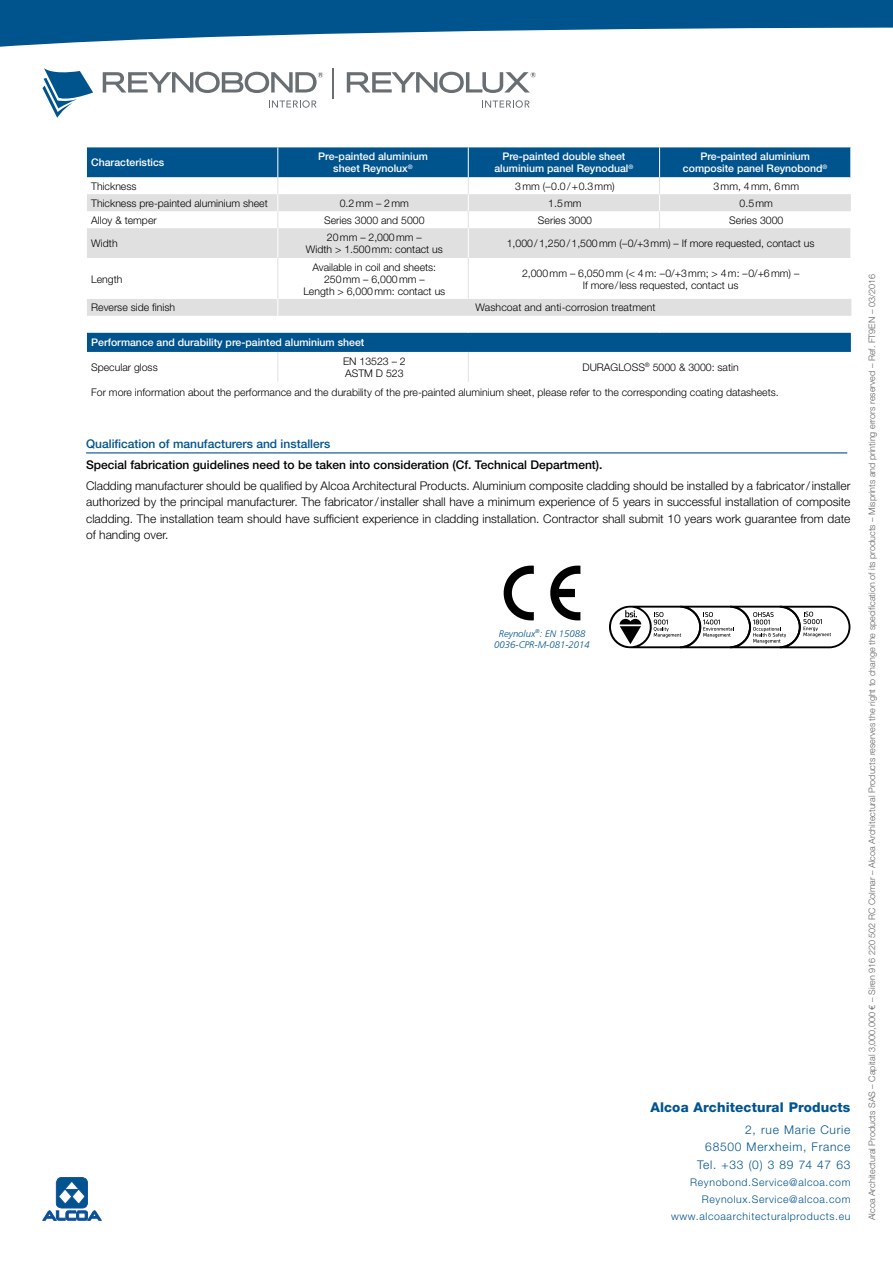
<style>
.page{position:relative;width:893px;height:1263px;background:#fff}
.page>*{position:absolute;margin:0;border:0;box-sizing:border-box;transform-origin:0 0}
.t1{font:800 13.5px "Helvetica Neue";letter-spacing:.01em;color:#00548e}
.t2{font:300 12px/16.5px "Helvetica Neue";color:#000;text-align:justify}
.t3{font:500 12px "Helvetica Neue";color:#000}
.t4{font:300 12px/17.2px "Helvetica Neue";letter-spacing:.06em;color:#00548e;text-align:right}
.t5{font:500 12px "Helvetica Neue";color:#00548e}
.t6{font:300 10.5px/12px "Helvetica Neue";color:#000;text-align:center}
.t7{font:500 10.5px/12px "Helvetica Neue";color:#fff;text-align:center}
.t8{font:300 10.5px/17.2px "Helvetica Neue";letter-spacing:.06em;color:#00548e;text-align:right}
.t9{font:300 10.5px "Helvetica Neue";letter-spacing:.06em;color:#000}
.t10{font:italic 300 9.6px/11.4px "Frutiger";color:#00548e;text-align:center}
.t11{font:300 9px "Helvetica Neue";color:#636362}
.s1{font-family:"Euro Mono";font-weight:400}
</style>
<div class="page">
<svg style="left:87px;top:147px;width:764px;height:205px;fill:#00548e"></svg>
<svg style="left:87px;top:194px;width:764px;height:64px;fill:#e0e0e0"></svg>
<hr style="left:850px;top:147px;width:1px;height:30px;background:#fff">
<hr style="left:277px;top:147px;width:1px;height:30px;background:#fff">
<hr style="left:468px;top:147px;width:1px;height:30px;background:#fff">
<hr style="left:659px;top:147px;width:1px;height:30px;background:#fff">
<svg style="left:278px;top:177px;width:1px;height:51px"></svg>
<svg style="left:468px;top:177px;width:1px;height:51px"></svg>
<svg style="left:659px;top:177px;width:1px;height:51px"></svg>
<hr style="left:278px;top:352px;width:1px;height:30px;background:#e0e0e0">
<hr style="left:468px;top:352px;width:1px;height:30px;background:#e0e0e0">
<hr style="left:278px;top:228px;width:1px;height:30px;background:#fff">
<hr style="left:468px;top:228px;width:1px;height:30px;background:#fff">
<svg style="left:87px;top:258px;width:765px;height:75px"></svg>
<hr style="left:86px;top:452px;width:761px;height:1px;background:#00548e">
<svg style="left:504px;top:566px;width:30px;height:54px"></svg>
<svg style="left:550px;top:566px;width:30px;height:54px"></svg>
<svg style="left:609px;top:606px;width:241px;height:42px"></svg>
<svg style="left:0;top:0;width:893px;height:47px"></svg>
<svg style="left:103px;top:72px;width:220px;height:21px"></svg>
<svg style="left:43px;top:68px;width:50px;height:50px"></svg>
<svg style="left:347px;top:72px;width:189px;height:21px"></svg>
<hr style="left:332px;top:68px;width:1px;height:31px;background:#686e71">
<svg style="left:269px;top:100px;width:48px;height:8px"></svg>
<svg style="left:482px;top:100px;width:48px;height:8px"></svg>
<svg style="left:43px;top:1177px;width:59px;height:43px"></svg>
<p class="t7" style="left:91px;top:157px;width:75px">Characteristics</p>
<p class="t7" style="left:318px;top:151px;width:111px">Pre-painted aluminium sheet Reynolux<sup>®</sup></p>
<p class="t7" style="left:494px;top:151px;width:140px">Pre-painted double sheet aluminium panel Reynodual<sup>®</sup></p>
<p class="t7" style="left:683px;top:151px;width:146px">Pre-painted aluminium composite panel Reynobond<sup>®</sup></p>
<p class="t6" style="left:91px;top:180px;width:47px">Thickness</p>
<p class="t6" style="left:515px;top:180px;width:101px">3mm (–0.0/+0.3mm)</p>
<p class="t9" style="left:713px;top:180px;width:87px">3mm, 4mm, 6mm</p>
<p class="t6" style="left:91px;top:197px;width:178px">Thickness pre-painted aluminium sheet</p>
<p class="t6" style="left:340px;top:197px;width:71px">0.2mm – 2mm</p>
<p class="t6" style="left:548px;top:197px;width:35px">1.5mm</p>
<p class="t6" style="left:740px;top:197px;width:35px">0.5mm</p>
<p class="t6" style="left:91px;top:214px;width:67px">Alloy &amp; temper</p>
<p class="t6" style="left:324px;top:214px;width:102px">Series 3000 and 5000</p>
<p class="t6" style="left:538px;top:214px;width:56px">Series 3000</p>
<p class="t6" style="left:729px;top:214px;width:56px">Series 3000</p>
<p class="t6" style="left:91px;top:237px;width:28px">Width</p>
<p class="t6" style="left:306px;top:231px;width:139px">20mm – 2,000mm –<br>Width &gt; 1.500mm: contact us</p>
<p class="t6" style="left:507px;top:237px;width:309px">1,000/1,250/1,500mm (–0/+3mm) – If more requested, contact us</p>
<p class="t6" style="left:91px;top:273px;width:33px">Length</p>
<p class="t6" style="left:303px;top:261px;width:144px">Available in coil and sheets:<br>250mm – 6,000mm –<br>Length &gt; 6,000mm: contact us</p>
<p class="t6" style="left:522px;top:267px;width:279px">2,000mm – 6,050mm (&lt; 4m: –0/+3mm; &gt; 4m: –0/+6mm) –<br>If more/less requested, contact us</p>
<p class="t6" style="left:91px;top:301px;width:85px">Reverse side finish</p>
<p class="t6" style="left:476px;top:301px;width:181px">Washcoat and anti-corrosion treatment</p>
<p class="t7" style="left:91px;top:337px;width:275px">Performance and durability pre-painted aluminium sheet</p>
<p class="t6" style="left:91px;top:361px;width:68px">Specular gloss</p>
<p class="t6" style="left:343px;top:355px;width:64px;text-align:left">EN 13523 – 2<br>ASTM D 523</p>
<p class="t6" style="left:583px;top:361px;width:158px">DURAGLOSS<sup>®</sup> 5000 &amp; 3000: satin</p>
<p class="t6" style="left:91px;top:386px;width:689px">For more information about the performance and the durability of the pre-painted aluminium sheet, please refer to the corresponding coating datasheets.</p>
<p class="t5" style="left:86px;top:437px;width:246px">Qualification of manufacturers and installers</p>
<p class="t3" style="left:86px;top:458px;width:518px">Special fabrication guidelines need to be taken into consideration (Cf. Technical Department).</p>
<p class="t2" style="left:86px;top:477px;width:766px">Cladding manufacturer should be qualified by Alcoa Architectural Products. Aluminium composite cladding should be installed by a fabricator/installer authorized by the principal manufacturer. The fabricator/installer shall have a minimum experience of 5 years in successful installation of composite cladding. The installation team should have sufficient experience in cladding installation. Contractor shall submit 10 years work guarantee from date of handing over.</p>
<p class="t10" style="left:494px;top:627px;width:97px">Reynolux<sup>®</sup>: EN 15088<br>0036-CPR-M-081-2014</p>
<p class="t1" style="left:650px;top:1099px;width:202px">Alcoa Architectural Products</p>
<p class="t4" style="left:697px;top:1121px;width:155px">2, rue Marie Curie<br>68500 Merxheim, France<br>Tel. +33 (0) 3 89 74 47 63</p>
<p class="t8" style="left:671px;top:1173px;width:181px">Reynobond.Service@alcoa.com<br>Reynolux.Service@alcoa.com www.alcoaarchitecturalproducts.eu</p>
<p class="t11" style="left:867px;top:1220px;width:947px;rotate:-90deg">Alcoa Architectural Products SAS – Capital 3,000,000 <span class="s1">€</span> – Siren 916 220 502 RC Colmar – Alcoa Architectural Products reserves the right to change the specification of its products – Misprints and printing errors reserved – Ref. FT9EN – 03/2016</p>
</div>
